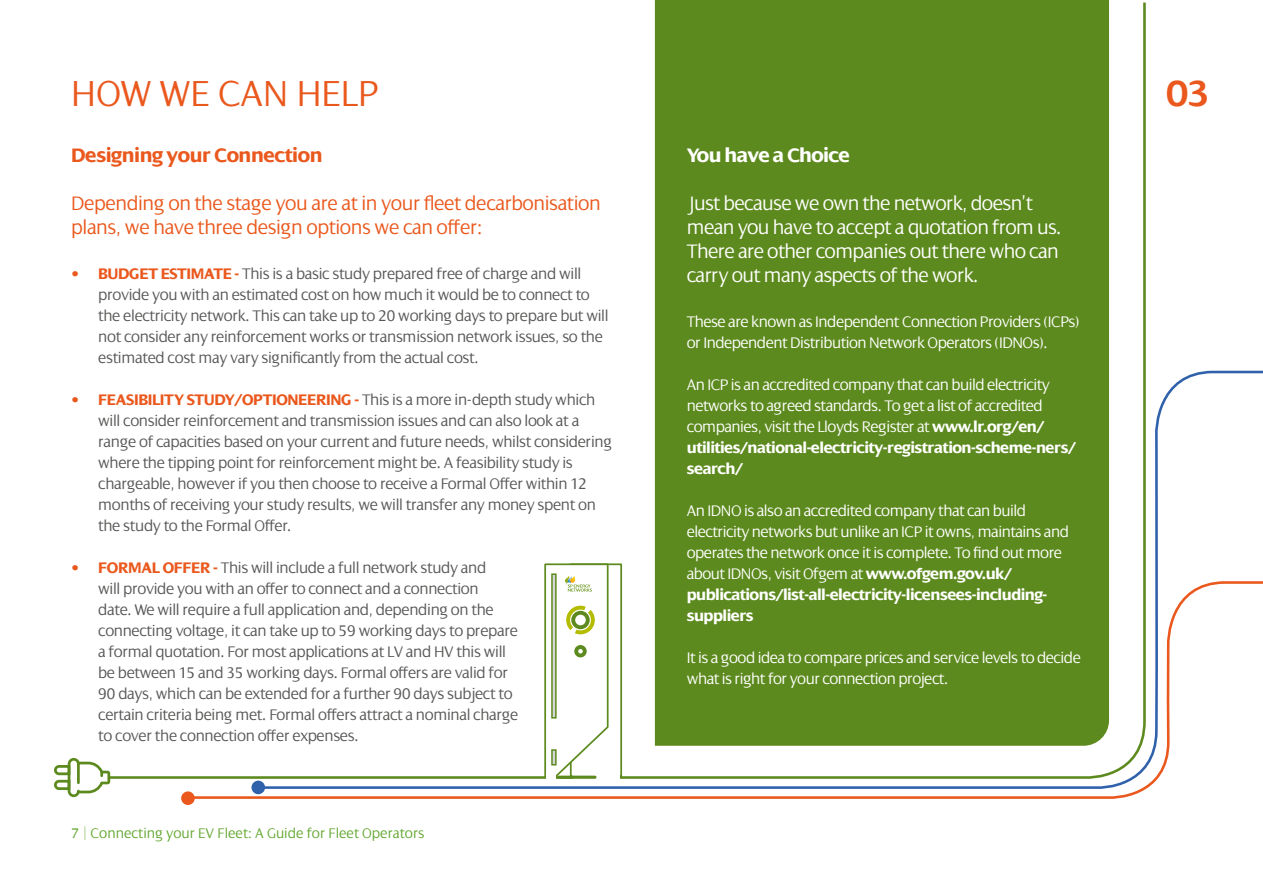
<style>
.page{position:relative;width:1263px;height:893px;background:#fff}
.page>*{position:absolute;margin:0;border:0;box-sizing:border-box;transform-origin:0 0}
.t1{font:300 39px "Dialog LT Pro";color:#ea581d}
.t2{font:700 39px "Dialog LT Pro";color:#ea581d}
.t3{font:300 21px/24px "Dialog LT Pro";letter-spacing:-.03em;color:#fff}
.t4{font:300 21px/24px "Dialog LT Pro";letter-spacing:-.02em;color:#ea581d}
.t5{font:700 21px "Dialog LT Pro";letter-spacing:-.02em;color:#ea581d}
.t6{font:700 21px "Dialog LT Pro";letter-spacing:-.03em;color:#fff}
.t7{font:300 16.5px/21px "Dialog LT Pro";letter-spacing:-.02em;color:#575756}
.t8{font:300 16.5px/21px "Dialog LT Pro";letter-spacing:-.03em;color:#fff}
.t9{font:300 15px "Dialog LT Pro";color:#62a730}
.s1{color:#ea581d}
.s2{font-weight:700;color:#ea581d}
.s3{font-weight:700}
</style>
<div class="page">
<svg style="left:654px;top:369px;width:609px;height:211px"></svg>
<svg style="left:190px;top:580px;width:1073px;height:219px"></svg>
<div style="left:251px;top:781px;width:14px;height:13px;background:#3061ab;border-radius:50%"></div>
<div style="left:181px;top:791px;width:14px;height:14px;background:#ea581d;border-radius:50%"></div>
<svg style="left:54px;top:758px;width:56px;height:39px"></svg>
<div style="left:655px;top:0;width:454px;height:746px;background:#5d8a1e"></div>
<div style="left:546px;top:772px;width:9px;height:10px;background:#fff"></div>
<div style="left:573px;top:775px;width:47px;height:6px;background:#fff"></div>
<hr style="left:559px;top:776px;width:36px;height:3px;background:#5d8a1e">
<svg style="left:543px;top:563px;width:80px;height:215px"></svg>
<h1 class="t1" style="left:71px;top:73px;width:309px">HOW WE CAN HELP</h1>
<p class="t5" style="left:71px;top:144px;width:253px">Designing your Connection</p>
<p class="t4" style="left:71px;top:191px;width:531px">Depending on the stage you are at in your fleet decarbonisation plans, we have three design options we can offer:</p>
<p class="t7" style="left:98px;top:263px;width:512px;text-indent:-27px"><span class="s1">•</span> <span class="s2">BUDGET ESTIMATE -</span> This is a basic study prepared free of charge and will provide you with an estimated cost on how much it would be to connect to the electricity network. This can take up to 20 working days to prepare but will not consider any reinforcement works or transmission network issues, so the estimated cost may vary significantly from the actual cost.</p>
<p class="t7" style="left:98px;top:389px;width:515px;text-indent:-27px"><span class="s1">•</span> <span class="s2">FEASIBILITY STUDY/OPTIONEERING -</span> This is a more in-depth study which will consider reinforcement and transmission issues and can also look at a range of capacities based on your current and future needs, whilst considering where the tipping point for reinforcement might be. A feasibility study is chargeable, however if you then choose to receive a Formal Offer within 12 months of receiving your study results, we will transfer any money spent on the study to the Formal Offer.</p>
<p class="t7" style="left:98px;top:557px;width:422px;text-indent:-27px"><span class="s1">•</span> <span class="s2">FORMAL OFFER -</span> This will include a full network study and<br>will provide you with an offer to connect and a connection<br>date. We will require a full application and, depending on the connecting voltage, it can take up to 59 working days to prepare a formal quotation. For most applications at LV and HV this will be between 15 and 35 working days. Formal offers are valid for 90 days, which can be extended for a further 90 days subject to certain criteria being met. Formal offers attract a nominal charge to cover the connection offer expenses.</p>
<p class="t9" style="left:71px;top:825px;width:355px">7 | Connecting your EV Fleet: A Guide for Fleet Operators</p>
<p class="t6" style="left:687px;top:144px;width:165px">You have a Choice</p>
<p class="t3" style="left:687px;top:191px;width:376px">Just because we own the network, doesn’t mean you have to accept a quotation from us.<br>There are other companies out there who can carry out many aspects of the work.</p>
<p class="t8" style="left:687px;top:311px;width:394px">These are known as Independent Connection Providers (ICPs) or Independent Distribution Network Operators (IDNOs).</p>
<p class="t8" style="left:687px;top:374px;width:391px">An ICP is an accredited company that can build electricity networks to agreed standards. To get a list of accredited companies, visit the Lloyds Register at <span class="s3">www.lr.org/en/ utilities/national-electricity-registration-scheme-ners/ search/</span></p>
<p class="t8" style="left:687px;top:500px;width:384px">An IDNO is also an accredited company that can build electricity networks but unlike an ICP it owns, maintains and operates the network once it is complete. To find out more about IDNOs, visit Ofgem at <span class="s3">www.ofgem.gov.uk/ publications/list-all-electricity-licensees-including&shy;suppliers</span></p>
<p class="t8" style="left:687px;top:647px;width:396px">It is a good idea to compare prices and service levels to decide what is right for your connection project.</p>
<h1 class="t2" style="left:1167px;top:73px;width:44px">03</h1>
</div>
